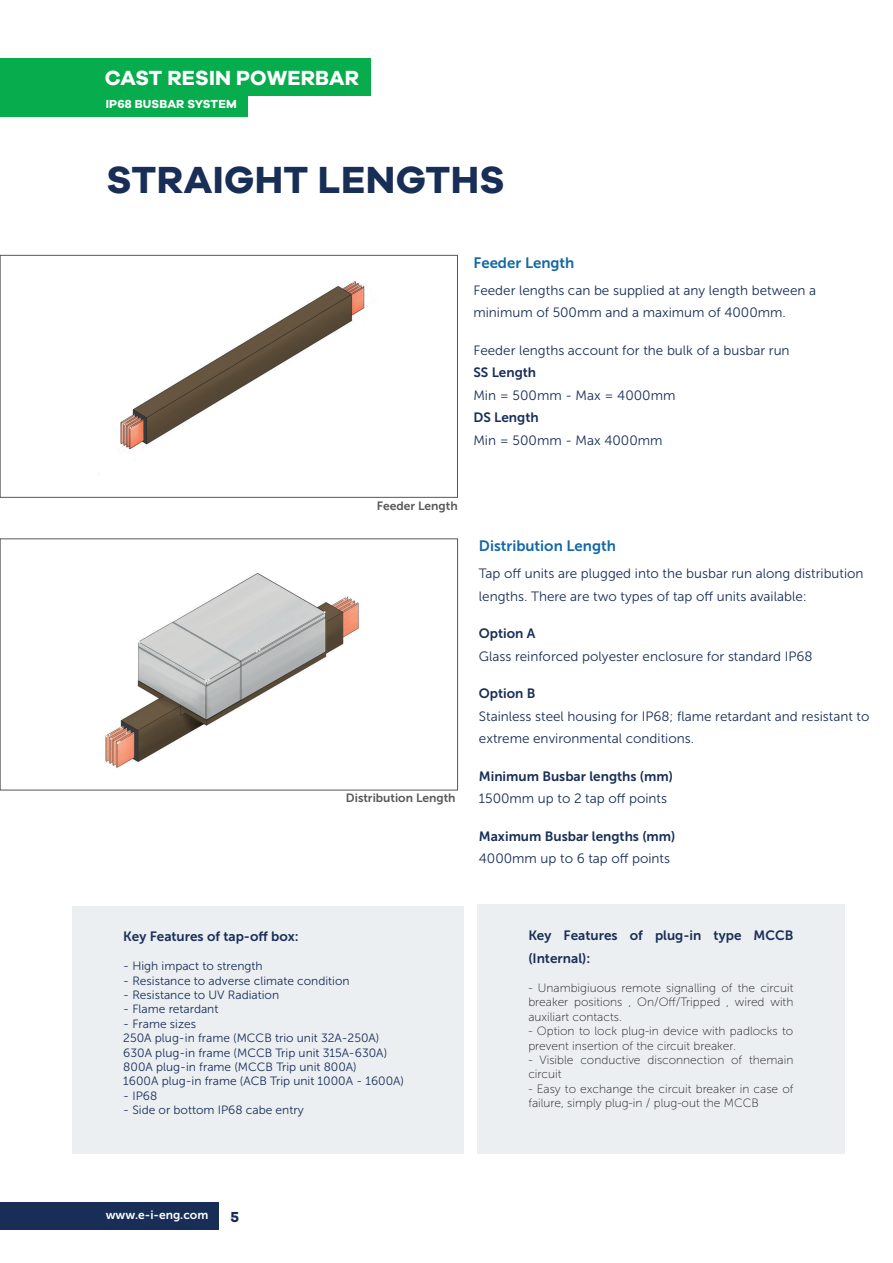
<style>
.page{position:relative;width:893px;height:1263px;background:#fff}
.page>*{position:absolute;margin:0;border:0;box-sizing:border-box;transform-origin:0 0}
.t1{font:700 39px "Galano Grotesque DEMO";letter-spacing:.01em;color:#182e57}
.t2{font:700 21.15px "Galano Grotesque DEMO";letter-spacing:.005em;color:#fff}
.t3{font:15px "Museo Sans 700";color:#1269a6}
.t4{font:700 15px "Galano Grotesque DEMO";color:#182e57}
.BODYTEXT{font:13.5px/22.5px "Museo Sans 300";color:#182e57}
.BODYTEXT-2{font:13.5px/22.5px "Museo Sans 700";color:#182e57}
.t5{font:13.5px "Museo Sans 700";color:#192e58}
.t6{font:12px/14.4px "Museo Sans 100";color:#231f20}
.t7{font:12px "Museo Sans 300";color:#192e58}
.t8{font:12px "Museo Sans 700";color:#57585a}
.t9{font:700 12px "Galano Grotesque DEMO";letter-spacing:.01em;color:#fff}
.t10{font:12px "Museo Sans 700";color:#fff}
.s1{font-family:"Museo Sans 700"}
.s2{font-family:"Museo Sans 300"}
</style>
<div class="page">
<img style="left:105px;top:573px;width:254px;height:195px">
<div style="left:0;top:539px;width:458px;height:251px;border:1px solid #57585a"></div>
<img style="left:98px;top:281px;width:267px;height:193px">
<div style="left:0;top:255px;width:458px;height:242px;border:1px solid #57585a"></div>
<div style="left:72px;top:906px;width:391px;height:247px;background:#ebeff2"></div>
<div style="left:477px;top:904px;width:367px;height:250px;background:#ebeff2"></div>
<div style="left:0;top:96px;width:248px;height:21px;background:#07ad4c"></div>
<div style="left:0;top:58px;width:371px;height:38px;background:#07ad4c"></div>
<div style="left:0;top:1202px;width:219px;height:27px;background:#182e57"></div>
<h2 class="t2" style="left:105px;top:68px;width:256px">CAST RESIN POWERBAR</h2>
<p class="t9" style="left:106px;top:99px;width:132px">IP68 BUSBAR SYSTEM</p>
<h1 class="t1" style="left:106px;top:163px;width:400px">STRAIGHT LENGTHS</h1>
<h2 class="t3" style="left:473px;top:254px;width:103px">Feeder Length</h2>
<p class="BODYTEXT" style="left:473px;top:279px;width:344px">Feeder lengths can be supplied at any length between a minimum of 500mm and a maximum of 4000mm.</p>
<p class="BODYTEXT" style="left:473px;top:339px;width:318px">Feeder lengths account for the bulk of a busbar run</p>
<p class="BODYTEXT-2" style="left:473px;top:361px;width:64px">SS Length</p>
<p class="BODYTEXT" style="left:473px;top:384px;width:203px">Min = 500mm - Max = 4000mm</p>
<p class="BODYTEXT-2" style="left:473px;top:406px;width:67px">DS Length</p>
<p class="BODYTEXT" style="left:473px;top:429px;width:191px">Min = 500mm - Max 4000mm</p>
<p class="t8" style="left:377px;top:499px;width:82px">Feeder Length</p>
<p class="t8" style="left:346px;top:792px;width:111px">Distribution Length</p>
<h2 class="t3" style="left:479px;top:538px;width:139px">Distribution Length</h2>
<p class="BODYTEXT" style="left:479px;top:562px;width:386px">Tap off units are plugged into the busbar run along distribution lengths. There are two types of tap off units available:</p>
<p class="BODYTEXT" style="left:479px;top:622px;width:335px"><span class="s1">Option A<br></span>Glass reinforced polyester enclosure for standard IP68</p>
<p class="BODYTEXT" style="left:479px;top:682px;width:392px"><span class="s1">Option B<br></span>Stainless steel housing for IP68; flame retardant and resistant to extreme environmental conditions.</p>
<p class="BODYTEXT-2" style="left:479px;top:765px;width:196px">Minimum Busbar lengths (mm)<br><span class="s2">1500mm up to 2 tap off points</span></p>
<p class="BODYTEXT-2" style="left:479px;top:825px;width:198px">Maximum Busbar lengths (mm)<br><span class="s2">4000mm up to 6 tap off points</span></p>
<p class="t5" style="left:123px;top:929px;width:177px">Key Features of tap-off box:</p>
<p class="t7" style="left:123px;top:960px;width:141px">- High impact to strength</p>
<p class="t7" style="left:123px;top:974px;width:228px">- Resistance to adverse climate condition</p>
<p class="t7" style="left:123px;top:988px;width:157px">- Resistance to UV Radiation</p>
<p class="t7" style="left:123px;top:1003px;width:97px">- Flame retardant</p>
<p class="t7" style="left:123px;top:1017px;width:74px">- Frame sizes</p>
<p class="t7" style="left:123px;top:1032px;width:258px">250A plug-in frame (MCCB trio unit 32A-250A)</p>
<p class="t7" style="left:123px;top:1046px;width:265px">630A plug-in frame (MCCB Trip unit 315A-630A)</p>
<p class="t7" style="left:123px;top:1060px;width:235px">800A plug-in frame (MCCB Trip unit 800A)</p>
<p class="t7" style="left:123px;top:1075px;width:282px">1600A plug-in frame (ACB Trip unit 1000A - 1600A)</p>
<p class="t7" style="left:123px;top:1089px;width:35px">- IP68</p>
<p class="t7" style="left:123px;top:1104px;width:182px">- Side or bottom IP68 cabe entry</p>
<p class="BODYTEXT-2" style="left:528px;top:924px;width:267px">Key Features of plug-in type MCCB (Internal):</p>
<p class="t6" style="left:528px;top:981px;width:267px;text-align:justify">- Unambigiuous remote signalling of the circuit breaker positions , On/Off/Tripped , wired with auxiliart contacts.</p>
<p class="t6" style="left:528px;top:1024px;width:267px">- Option to lock plug-in device with padlocks to prevent insertion of the circuit breaker.</p>
<p class="t6" style="left:528px;top:1053px;width:267px">- Visible conductive disconnection of themain circuit</p>
<p class="t6" style="left:528px;top:1081px;width:267px">- Easy to exchange the circuit breaker in case of failure, simply plug-in / plug-out the MCCB</p>
<p class="t10" style="left:106px;top:1208px;width:104px">www.e-i-eng.com</p>
<p class="t4" style="left:230px;top:1210px;width:10px">5</p>
</div>
